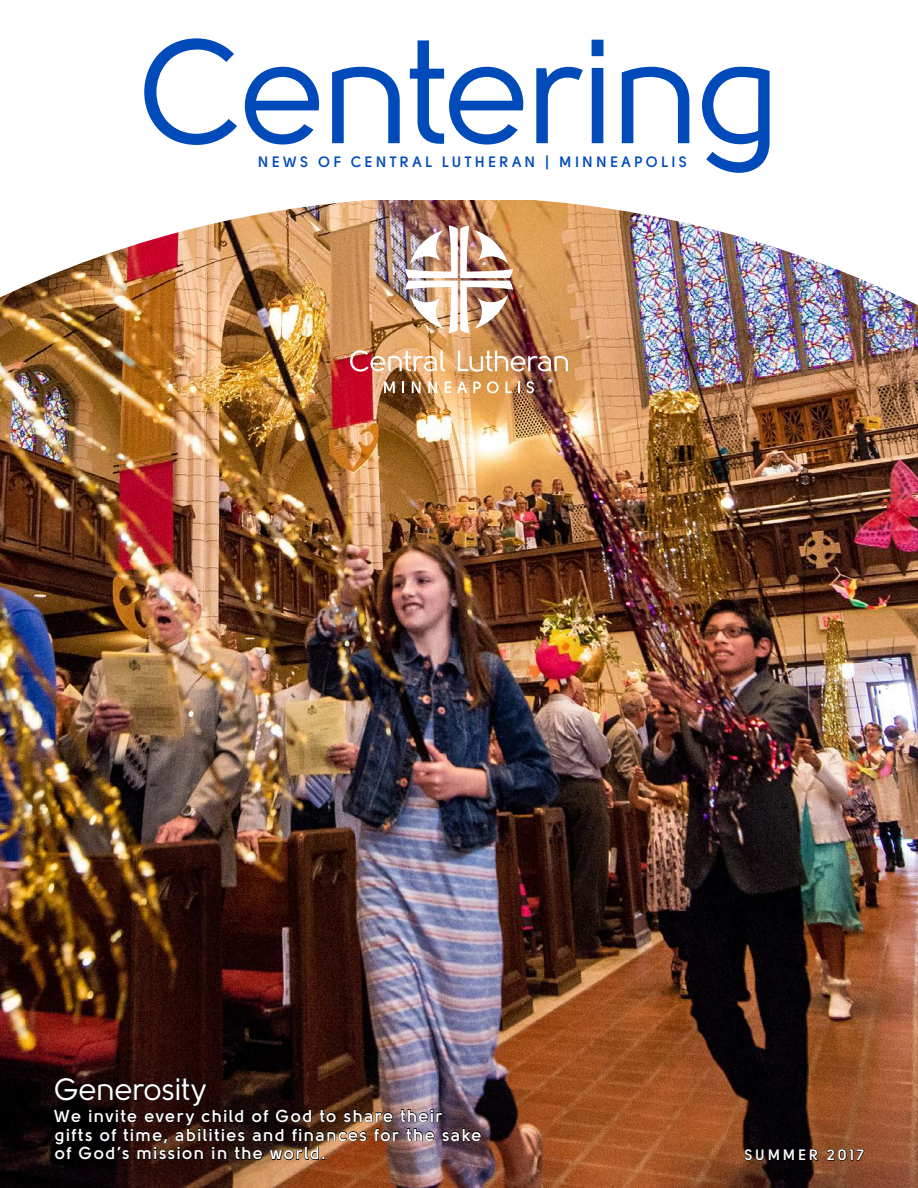
<style>
.page{position:relative;width:918px;height:1188px;background:#fff}
.page>*{position:absolute;margin:0;border:0;box-sizing:border-box;transform-origin:0 0}
.t1{font:147px "Solomon";letter-spacing:-.03em;color:#004aba}
.t2{font:30.75px "Solomon";letter-spacing:-.01em;color:#fff}
.t3{font:700 17.25px/18.9px "Solomon";letter-spacing:.08em;color:#fff}
.t4{font:700 15px "Solomon";letter-spacing:.21em;color:#004aba}
.t5{font:700 15px "Solomon";letter-spacing:.18em;color:#fff}
</style>
<div class="page">
<img style="left:0;top:310px;width:918px;height:878px">
<img style="left:0;top:200px;width:918px;height:110px">
<svg style="left:744px;top:1148px;width:75px;height:13px"></svg>
<svg style="left:826px;top:1149px;width:39px;height:12px"></svg>
<img style="left:53px;top:1077px;width:429px;height:91px">
<svg style="left:350px;top:350px;width:95px;height:22px"></svg>
<img style="left:458px;top:351px;width:110px;height:21px">
<svg style="left:384px;top:382px;width:11px;height:11px"></svg>
<svg style="left:402px;top:382px;width:2px;height:11px"></svg>
<svg style="left:412px;top:382px;width:9px;height:11px"></svg>
<svg style="left:428px;top:382px;width:9px;height:11px"></svg>
<svg style="left:445px;top:382px;width:6px;height:11px"></svg>
<svg style="left:457px;top:382px;width:10px;height:11px"></svg>
<svg style="left:473px;top:382px;width:8px;height:11px"></svg>
<svg style="left:487px;top:381px;width:12px;height:12px"></svg>
<svg style="left:506px;top:382px;width:6px;height:11px"></svg>
<svg style="left:518px;top:382px;width:2px;height:11px"></svg>
<svg style="left:526px;top:381px;width:8px;height:12px"></svg>
<img style="left:405px;top:225px;width:108px;height:108px">
<svg style="left:894px;top:1161px;width:8px;height:27px"></svg>
<p class="t1" style="left:137px;top:12px;width:645px">Centering</p>
<p class="t4" style="left:258px;top:153px;width:431px">NEWS OF CENTRAL LUTHERAN | MINNEAPOLIS</p>
<p class="t2" style="left:54px;top:1073px;width:154px">Generosity</p>
<p class="t3" style="left:54px;top:1106px;width:429px">We invite every child of God to share their gifts of time, abilities and finances for the sake of God’s mission in the world.</p>
<p class="t5" style="left:744px;top:1146px;width:121px">SUMMER 2017</p>
</div>
